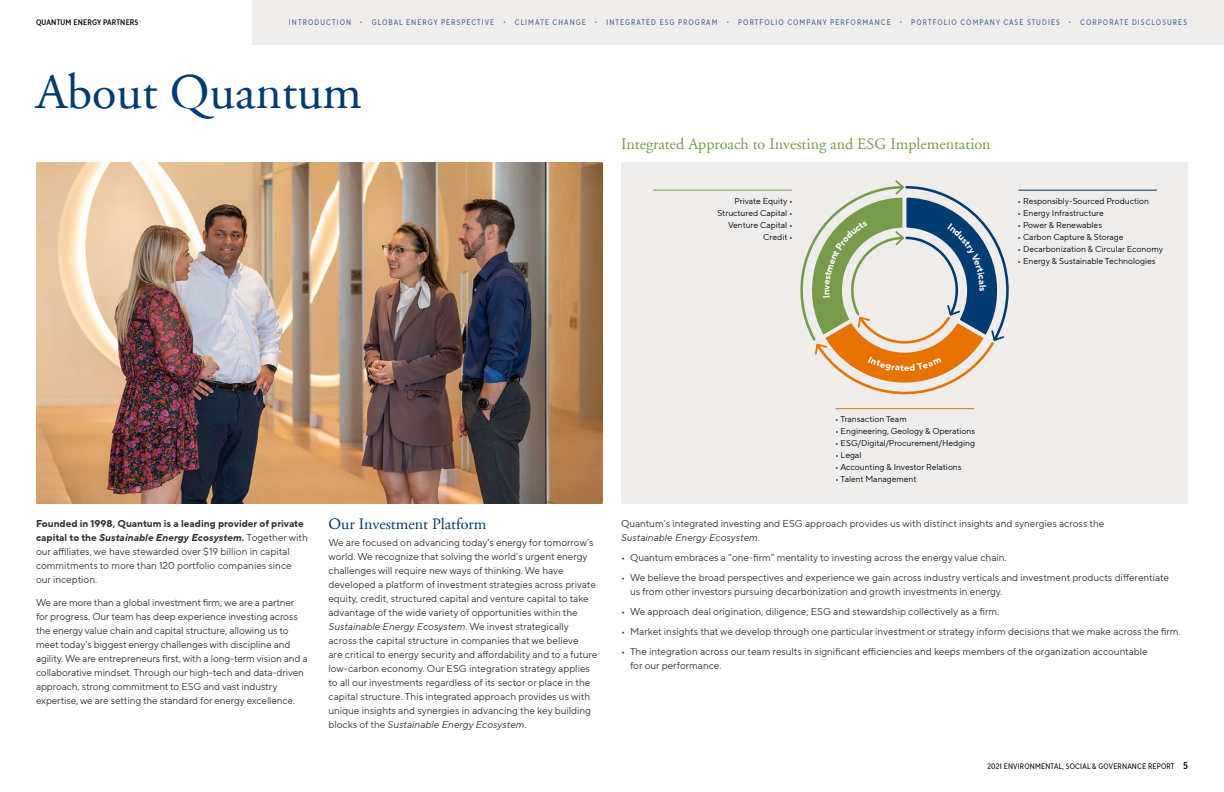
<style>
.page{position:relative;width:1224px;height:792px;background:#fff}
.page>*{position:absolute;margin:0;border:0;box-sizing:border-box;transform-origin:0 0}
.t1{font:50px "Adobe Garamond";color:#003b71}
.t2{font:16px "Adobe Garamond";color:#779b4b}
.t3{font:16px "Adobe Garamond";color:#003b71}
.t4{font:10px/14px "TT Norms Pro";color:#372f2d}
.t5{font:8.5px/11.9px "TT Norms Pro";color:#000;text-align:right}
.t6{font:8px "TT Norms Pro Cond";letter-spacing:.135em;color:#3e5e8d}
.t7{font:8px "TT Norms Pro Cond";letter-spacing:.025em;color:#000}
.t8{font:8px "TT Norms Pro Cond Dm Bd";letter-spacing:.025em;color:#000}
.s1{font-weight:700}
.s2{font-weight:700;font-style:italic}
.s3{font-style:italic}
.s4{font-family:"TT Norms Pro Cond Dm Bd";font-size:10px}
</style>
<div class="page">
<div style="left:252px;top:0;width:972px;height:45px;background:#eeedec"></div>
<div style="left:621px;top:162px;width:567px;height:342px;background:#eeedec"></div>
<hr style="left:835px;top:408px;width:139px;height:1px;background:#e67200">
<hr style="left:1018px;top:190px;width:139px;height:1px;background:#003b71">
<hr style="left:653px;top:190px;width:139px;height:1px;background:#779b4b">
<img style="left:36px;top:162px;width:567px;height:342px">
<svg style="left:800px;top:180px;width:209px;height:215px"></svg>
<p class="t8" style="left:36px;top:17px;width:104px">QUANTUM ENERGY PARTNERS</p>
<p class="t6" style="left:289px;top:17px;width:900px">INTRODUCTION • GLOBAL ENERGY PERSPECTIVE • CLIMATE CHANGE • INTEGRATED ESG PROGRAM • PORTFOLIO COMPANY PERFORMANCE • PORTFOLIO COMPANY CASE STUDIES • CORPORATE DISCLOSURES</p>
<h1 class="t1" style="left:36px;top:65px;width:328px">About Quantum</h1>
<h2 class="t2" style="left:621px;top:135px;width:371px">Integrated Approach to Investing and ESG Implementation</h2>
<p class="t5" style="left:717px;top:195px;width:77px">Private Equity •<br>Structured Capital •<br>Venture Capital •<br>Credit •</p>
<p class="t5" style="left:1017px;top:195px;width:133px">• Responsibly-Sourced Production</p>
<p class="t5" style="left:1017px;top:207px;width:88px">• Energy Infrastructure</p>
<p class="t5" style="left:1017px;top:219px;width:86px">• Power &amp; Renewables</p>
<p class="t5" style="left:1017px;top:231px;width:108px">• Carbon Capture &amp; Storage</p>
<p class="t5" style="left:1017px;top:243px;width:147px">• Decarbonization &amp; Circular Economy</p>
<p class="t5" style="left:1017px;top:255px;width:140px">• Energy &amp; Sustainable Technologies</p>
<p class="t4" style="left:36px;top:516px;width:273px"><span class="s1">Founded in 1998, Quantum is a leading provider of private capital to the</span> <span class="s2">Sustainable Energy Ecosystem</span><span class="s1">.</span> Together with our affiliates, we have stewarded over $19 billion in capital commitments to more than 120 portfolio companies since our inception.</p>
<p class="t4" style="left:36px;top:595px;width:273px">We are more than a global investment firm; we are a partner for progress. Our team has deep experience investing across the energy value chain and capital structure, allowing us to meet today’s biggest energy challenges with discipline and agility. We are entrepreneurs first, with a long-term vision and a collaborative mindset. Through our high-tech and data-driven approach, strong commitment to ESG and vast industry expertise, we are setting the standard for energy excellence.</p>
<h2 class="t3" style="left:328px;top:515px;width:160px">Our Investment Platform</h2>
<p class="t4" style="left:328px;top:535px;width:270px">We are focused on advancing today’s energy for tomorrow’s world. We recognize that solving the world’s urgent energy challenges will require new ways of thinking. We have developed a platform of investment strategies across private equity, credit, structured capital and venture capital to take advantage of the wide variety of opportunities within the <span class="s3">Sustainable Energy Ecosystem</span>. We invest strategically across the capital structure in companies that we believe<br>are critical to energy security and affordability and to a future low-carbon economy. Our ESG integration strategy applies to all our investments regardless of its sector or place in the capital structure. This integrated approach provides us with unique insights and synergies in advancing the key building blocks of the <span class="s3">Sustainable Energy Ecosystem</span>.</p>
<p class="t5" style="left:835px;top:413px;width:73px">• Transaction Team</p>
<p class="t5" style="left:835px;top:425px;width:142px">• Engineering, Geology &amp; Operations</p>
<p class="t5" style="left:835px;top:437px;width:142px">• ESG/Digital/Procurement/Hedging</p>
<p class="t5" style="left:835px;top:449px;width:28px">• Legal</p>
<p class="t5" style="left:835px;top:461px;width:128px">• Accounting &amp; Investor Relations</p>
<p class="t5" style="left:835px;top:473px;width:83px">• Talent Management</p>
<p class="t4" style="left:621px;top:516px;width:485px">Quantum’s integrated investing and ESG approach provides us with distinct insights and synergies across the<br><span class="s3">Sustainable Energy Ecosystem</span>.</p>
<p class="t4" style="left:621px;top:550px;width:387px">• Quantum embraces a “one-firm” mentality to investing across the energy value chain.</p>
<p class="t4" style="left:630px;top:570px;width:541px;text-indent:-9px">• We believe the broad perspectives and experience we gain across industry verticals and investment products differentiate us from other investors pursuing decarbonization and growth investments in energy.</p>
<p class="t4" style="left:621px;top:604px;width:380px">• We approach deal origination, diligence, ESG and stewardship collectively as a firm.</p>
<p class="t4" style="left:621px;top:624px;width:561px">• Market insights that we develop through one particular investment or strategy inform decisions that we make across the firm.</p>
<p class="t4" style="left:630px;top:644px;width:519px;text-indent:-9px">• The integration across our team results in significant efficiencies and keeps members of the organization accountable for our performance.</p>
<p class="t7" style="left:988px;top:760px;width:202px">2021 ENVIRONMENTAL, SOCIAL &amp; GOVERNANCE REPORT <span class="s4">5</span></p>
</div>
